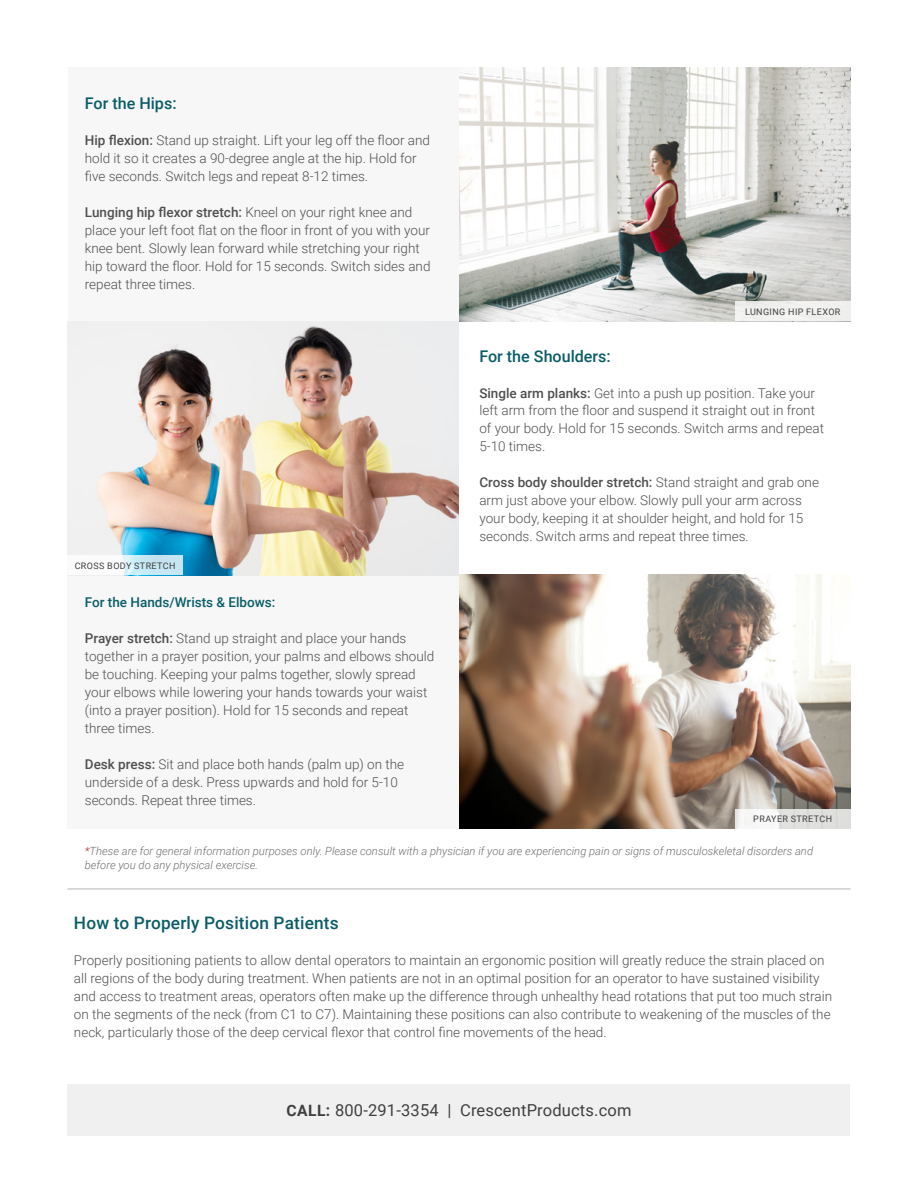
<style>
.page{position:relative;width:918px;height:1188px;background:#fff}
.page>*{position:absolute;margin:0;border:0;box-sizing:border-box;transform-origin:0 0}
.t1{font:500 17.25px "Roboto";letter-spacing:.01em;color:#0a5d67}
.t2{font:16.5px "Roboto";letter-spacing:.01em;color:#404040}
.t3{font:500 16.2px "Roboto";color:#0a5d67}
.t4{font:300 13.5px/18px "Roboto";color:#505050}
.t5{font:500 13.5px "Roboto";color:#0a5d67}
.t6{font:italic 300 11.25px/13.5px "Roboto";color:#707070}
.t7{font:9px "Roboto";letter-spacing:.045em;color:#404040}
.s1{font-weight:500}
.s2{color:#b72226}
.s3{font-weight:700;font-size:15.6px}
</style>
<div class="page">
<div style="left:68px;top:575px;width:782px;height:254px;background:#f7f7f7"></div>
<div style="left:68px;top:68px;width:782px;height:253px;background:#f7f7f7"></div>
<div style="left:68px;top:1084px;width:782px;height:52px;background:#f0f0f0"></div>
<img style="left:68px;top:321px;width:391px;height:254px">
<img style="left:459px;top:574px;width:391px;height:255px">
<svg style="left:68px;top:556px;width:115px;height:19px"></svg>
<svg style="left:735px;top:809px;width:116px;height:20px;fill:#e1e1df"></svg>
<hr style="left:68px;top:889px;width:782px;height:1px;background:#b3b3b3">
<img style="left:459px;top:68px;width:391px;height:253px">
<div style="left:735px;top:301px;width:117px;height:20px;background:#f0f0ef"></div>
<p class="t3" style="left:85px;top:92px;width:93px">For the Hips:</p>
<p class="t4" style="left:85px;top:131px;width:347px"><span class="s1">Hip flexion:</span> Stand up straight. Lift your leg off the floor and hold it so it creates a 90-degree angle at the hip. Hold for five seconds. Switch legs and repeat 8-12 times.</p>
<p class="t4" style="left:85px;top:203px;width:347px"><span class="s1">Lunging hip flexor stretch:</span> Kneel on your right knee and place your left foot flat on the floor in front of you with your knee bent. Slowly lean forward while stretching your right hip toward the floor. Hold for 15 seconds. Switch sides and repeat three times.</p>
<p class="t7" style="left:75px;top:560px;width:102px">CROSS BODY STRETCH</p>
<p class="t5" style="left:85px;top:592px;width:192px">For the Hands/Wrists &amp; Elbows:</p>
<p class="t4" style="left:85px;top:628px;width:351px"><span class="s1">Prayer stretch:</span> Stand up straight and place your hands together in a prayer position, your palms and elbows should be touching. Keeping your palms together, slowly spread your elbows while lowering your hands towards your waist (into a prayer position). Hold for 15 seconds and repeat three times.</p>
<p class="t4" style="left:85px;top:754px;width:321px"><span class="s1">Desk press:</span> Sit and place both hands (palm up) on the underside of a desk. Press upwards and hold for 5-10 seconds. Repeat three times.</p>
<p class="t7" style="left:745px;top:305px;width:97px">LUNGING HIP FLEXOR</p>
<p class="t3" style="left:479px;top:344px;width:133px">For the Shoulders:</p>
<p class="t4" style="left:479px;top:383px;width:346px"><span class="s1">Single arm planks:</span> Get into a push up position. Take your left arm from the floor and suspend it straight out in front of your body. Hold for 15 seconds. Switch arms and repeat 5-10 times.</p>
<p class="t4" style="left:479px;top:473px;width:341px"><span class="s1">Cross body shoulder stretch:</span> Stand straight and grab one arm just above your elbow. Slowly pull your arm across your body, keeping it at shoulder height, and hold for 15 seconds. Switch arms and repeat three times.</p>
<p class="t7" style="left:753px;top:813px;width:80px">PRAYER STRETCH</p>
<p class="t6" style="left:85px;top:844px;width:730px"><span class="s2">*</span>These are for general information purposes only. Please consult with a physician if you are experiencing pain or signs of musculoskeletal disorders and before you do any physical exercise.</p>
<p class="t1" style="left:74px;top:911px;width:266px">How to Properly Position Patients</p>
<p class="t4" style="left:74px;top:951px;width:760px">Properly positioning patients to allow dental operators to maintain an ergonomic position will greatly reduce the strain placed on all regions of the body during treatment. When patients are not in an optimal position for an operator to have sustained visibility and access to treatment areas, operators often make up the difference through unhealthy head rotations that put too much strain on the segments of the neck (from C1 to C7). Maintaining these positions can also contribute to weakening of the muscles of the neck, particularly those of the deep cervical flexor that control fine movements of the head.</p>
<p class="t2" style="left:287px;top:1098px;width:347px"><span class="s3">CALL:</span> 800-291-3354 | CrescentProducts.com</p>
</div>
